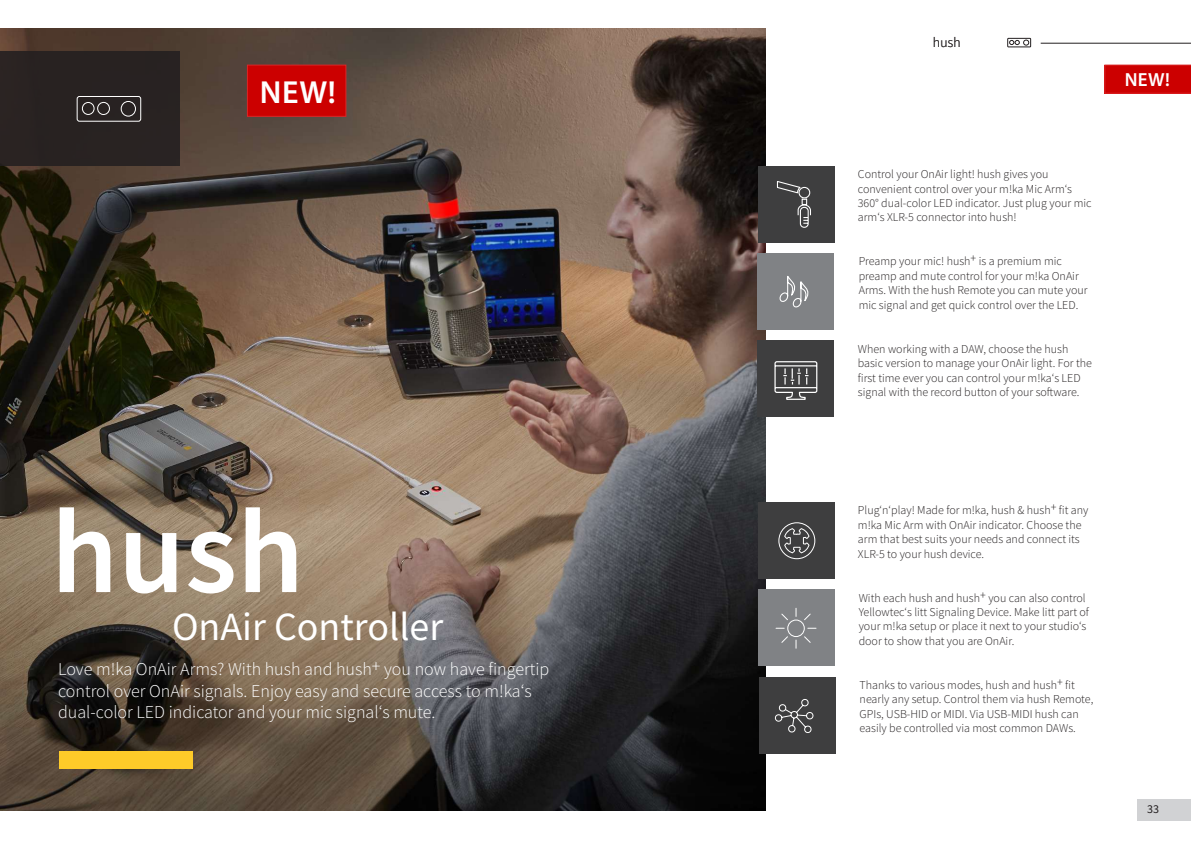
<style>
.page{position:relative;width:1191px;height:842px;background:#fff}
.page>*{position:absolute;margin:0;border:0;box-sizing:border-box;transform-origin:0 0}
.t1{font:600 120px "Source Sans Pro";color:#fff}
.t2{font:40px "Source Sans Pro";color:#fff}
.t3{font:600 32px "Myriad Pro";color:#fff}
.t4{font:600 19px "Myriad Pro";color:#fff}
.t5{font:300 18px/21.6px "Source Sans Pro";color:#fff}
.t6{font:300 14px "Source Sans Pro";color:#231f20}
.t7{font:300 12px/14.4px "Source Sans Pro";color:#231f20}
.t8{font:12px "Source Sans Pro";color:#231f20}
</style>
<div class="page">
<hr style="left:1040px;top:43px;width:151px;height:1px;background:#231f20">
<div style="left:1136px;top:799px;width:55px;height:22px;background:#d1d2d4"></div>
<img style="left:0;top:28px;width:765px;height:783px">
<div style="left:0;top:51px;width:179px;height:115px;background:#231f20"></div>
<svg style="left:76px;top:96px;width:66px;height:26px"></svg>
<div style="left:758px;top:677px;width:77px;height:77px;background:#3e3e3f"></div>
<div style="left:758px;top:166px;width:77px;height:77px;background:#3e3e3f"></div>
<div style="left:757px;top:253px;width:77px;height:77px;background:#808285"></div>
<div style="left:757px;top:340px;width:77px;height:77px;background:#3e3e3f"></div>
<div style="left:758px;top:502px;width:77px;height:77px;background:#3e3e3f"></div>
<div style="left:758px;top:589px;width:77px;height:77px;background:#808285"></div>
<svg style="left:778px;top:522px;width:38px;height:38px"></svg>
<div style="left:59px;top:751px;width:133px;height:17px;background:#fecb29"></div>
<div style="left:247px;top:65px;width:99px;height:52px;background:#c00;border:1px solid #dc2526"></div>
<svg style="left:779px;top:276px;width:30px;height:32px"></svg>
<svg style="left:776px;top:181px;width:35px;height:47px"></svg>
<svg style="left:775px;top:608px;width:42px;height:41px"></svg>
<svg style="left:1104px;top:65px;width:87px;height:29px;background:#cc0202"></svg>
<svg style="left:774px;top:361px;width:44px;height:39px"></svg>
<svg style="left:774px;top:699px;width:40px;height:34px"></svg>
<svg style="left:1007px;top:38px;width:24px;height:9px"></svg>
<h3 class="t3" style="left:260px;top:72px;width:77px">NEW!</h3>
<h1 class="t1" style="left:51px;top:472px;width:254px">hush</h1>
<h2 class="t2" style="left:172px;top:601px;width:273px">OnAir Controller</h2>
<h3 class="t5" style="left:58px;top:658px;width:492px">Love m!ka OnAir Arms? With hush and hush+ you now have fingertip control over OnAir signals. Enjoy easy and secure access to m!ka‘s dual-color LED indicator and your mic signal‘s mute.</h3>
<p class="t6" style="left:933px;top:34px;width:29px">hush</p>
<p class="t7" style="left:858px;top:167px;width:235px">Control your OnAir light! hush gives you convenient control over your m!ka Mic Arm‘s 360° dual-color LED indicator. Just plug your mic arm‘s XLR-5 connector into hush!</p>
<p class="t7" style="left:858px;top:254px;width:230px">Preamp your mic! hush+ is a premium mic preamp and mute control for your m!ka OnAir Arms. With the hush Remote you can mute your mic signal and get quick control over the LED.</p>
<p class="t7" style="left:858px;top:342px;width:236px">When working with a DAW, choose the hush basic version to manage your OnAir light. For the first time ever you can control your m!ka‘s LED signal with the record button of your software.</p>
<h3 class="t4" style="left:1124px;top:67px;width:47px">NEW!</h3>
<p class="t7" style="left:858px;top:503px;width:232px">Plug‘n‘play! Made for m!ka, hush &amp; hush+ fit any m!ka Mic Arm with OnAir indicator. Choose the arm that best suits your needs and connect its XLR-5 to your hush device.</p>
<p class="t7" style="left:858px;top:590px;width:232px">With each hush and hush+ you can also control Yellowtec‘s litt Signaling Device. Make litt part of your m!ka setup or place it next to your studio‘s door to show that you are OnAir.</p>
<p class="t7" style="left:859px;top:678px;width:235px">Thanks to various modes, hush and hush+ fit nearly any setup. Control them via hush Remote, GPIs, USB-HID or MIDI. Via USB-MIDI hush can easily be controlled via most common DAWs.</p>
<p class="t8" style="left:1147px;top:802px;width:13px">33</p>
</div>
